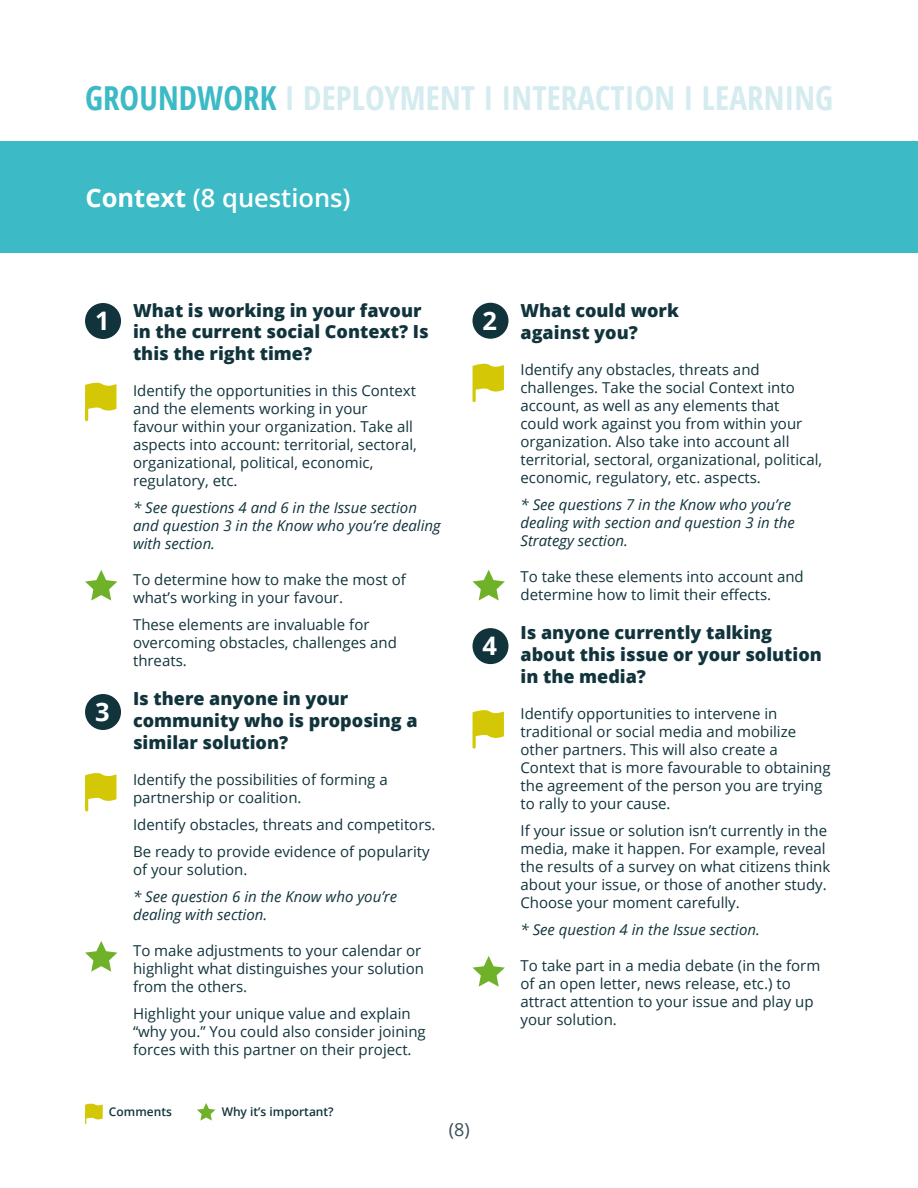
<style>
.page{position:relative;width:918px;height:1188px;background:#fff}
.page>*{position:absolute;margin:0;border:0;box-sizing:border-box;transform-origin:0 0}
.t1{font:700 condensed 33px "Open Sans";letter-spacing:.005em;color:#d4ecef}
.t2{font:600 25.5px "Open Sans";color:#fff}
.t3{font:700 25.5px "Open Sans";color:#fff}
.Titres{font:800 18px/21.6px "Open Sans";color:#11343c}
.t4{font:18px "Open Sans";color:#384e57}
.texte{font:15px/18px "Open Sans";color:#11343c}
.last_parag{font:italic 15px/18px "Open Sans";color:#11343c}
.last_parag-2{font:15px/18px "Open Sans";color:#11343c}
.t5{font:600 12px "Open Sans";color:#11343c}
.s1{color:#3cbac6}
.s2{font-weight:700}
</style>
<div class="page">
<svg style="left:85px;top:1104px;width:18px;height:20px"></svg>
<svg style="left:197px;top:1103px;width:18px;height:18px"></svg>
<div style="left:0;top:141px;width:918px;height:112px;background:#3cbac6"></div>
<div style="left:85px;top:303px;width:36px;height:36px;background:#11343c;border-radius:50%"></div>
<svg style="left:85px;top:383px;width:31px;height:38px"></svg>
<svg style="left:85px;top:570px;width:32px;height:31px"></svg>
<div style="left:85px;top:694px;width:36px;height:36px;background:#11343c;border-radius:50%"></div>
<svg style="left:85px;top:773px;width:31px;height:38px"></svg>
<svg style="left:85px;top:941px;width:32px;height:31px"></svg>
<div style="left:472px;top:303px;width:36px;height:36px;background:#11343c;border-radius:50%"></div>
<svg style="left:473px;top:364px;width:31px;height:38px"></svg>
<svg style="left:472px;top:570px;width:33px;height:31px"></svg>
<div style="left:472px;top:628px;width:36px;height:36px;background:#11343c;border-radius:50%"></div>
<svg style="left:473px;top:710px;width:31px;height:39px"></svg>
<svg style="left:472px;top:956px;width:33px;height:31px"></svg>
<h1 class="t1" style="left:85px;top:75px;width:750px"><span class="s1">GROUNDWORK</span> I DEPLOYMENT I INTERACTION I LEARNING</h1>
<p class="t2" style="left:86px;top:180px;width:267px"><span class="s2">Context</span> (8 questions)</p>
<p class="t3" style="left:95px;top:303px;width:16px">1</p>
<p class="Titres" style="left:133px;top:298px;width:297px">What is working in your favour in the current social Context? Is this the right time?</p>
<p class="texte" style="left:133px;top:381px;width:285px">Identify the opportunities in this Context and the elements working in your<br>favour within your organization. Take all aspects into account: territorial, sectoral, organizational, political, economic, regulatory, etc.</p>
<p class="last_parag" style="left:133px;top:498px;width:309px">* See questions 4 and 6 in the Issue section and question 3 in the Know who you’re dealing with section.</p>
<p class="texte" style="left:133px;top:570px;width:274px">To determine how to make the most of what’s working in your favour.</p>
<p class="last_parag-2" style="left:133px;top:615px;width:265px">These elements are invaluable for overcoming obstacles, challenges and threats.</p>
<p class="t3" style="left:95px;top:694px;width:16px">3</p>
<p class="Titres" style="left:133px;top:687px;width:286px">Is there anyone in your community who is proposing a similar solution?</p>
<p class="texte" style="left:133px;top:770px;width:256px">Identify the possibilities of forming a partnership or coalition.</p>
<p class="texte" style="left:133px;top:815px;width:304px">Identify obstacles, threats and competitors.</p>
<p class="texte" style="left:133px;top:842px;width:298px">Be ready to provide evidence of popularity of your solution.</p>
<p class="last_parag" style="left:133px;top:887px;width:266px">* See question 6 in the Know who you’re dealing with section.</p>
<p class="texte" style="left:133px;top:941px;width:293px">To make adjustments to your calendar or highlight what distinguishes your solution from the others.</p>
<p class="texte" style="left:133px;top:1004px;width:294px">Highlight your unique value and explain “why you.” You could also consider joining forces with this partner on their project.</p>
<p class="t3" style="left:482px;top:303px;width:16px">2</p>
<p class="Titres" style="left:520px;top:299px;width:160px">What could work against you?</p>
<p class="texte" style="left:520px;top:360px;width:303px">Identify any obstacles, threats and challenges. Take the social Context into account, as well as any elements that<br>could work against you from within your organization. Also take into account all territorial, sectoral, organizational, political, economic, regulatory, etc. aspects.</p>
<p class="last_parag" style="left:520px;top:495px;width:276px">* See questions 7 in the Know who you’re dealing with section and question 3 in the<br>Strategy section.</p>
<p class="last_parag-2" style="left:520px;top:567px;width:285px">To take these elements into account and determine how to limit their effects.</p>
<p class="t3" style="left:482px;top:628px;width:16px">4</p>
<p class="Titres" style="left:520px;top:621px;width:303px">Is anyone currently talking about this issue or your solution in the media?</p>
<p class="texte" style="left:520px;top:704px;width:312px">Identify opportunities to intervene in traditional or social media and mobilize other partners. This will also create a Context that is more favourable to obtaining the agreement of the person you are trying to rally to your cause.</p>
<p class="texte" style="left:520px;top:821px;width:311px">If your issue or solution isn’t currently in the media, make it happen. For example, reveal the results of a survey on what citizens think about your issue, or those of another study.<br>Choose your moment carefully.</p>
<p class="last_parag" style="left:520px;top:920px;width:241px">* See question 4 in the Issue section.</p>
<p class="texte" style="left:520px;top:956px;width:301px">To take part in a media debate (in the form of an open letter, news release, etc.) to attract attention to your issue and play up your solution.</p>
<p class="t5" style="left:109px;top:1104px;width:64px">Comments</p>
<p class="t5" style="left:222px;top:1104px;width:114px">Why it’s important?</p>
<p class="t4" style="left:449px;top:1117px;width:22px">(8)</p>
</div>
